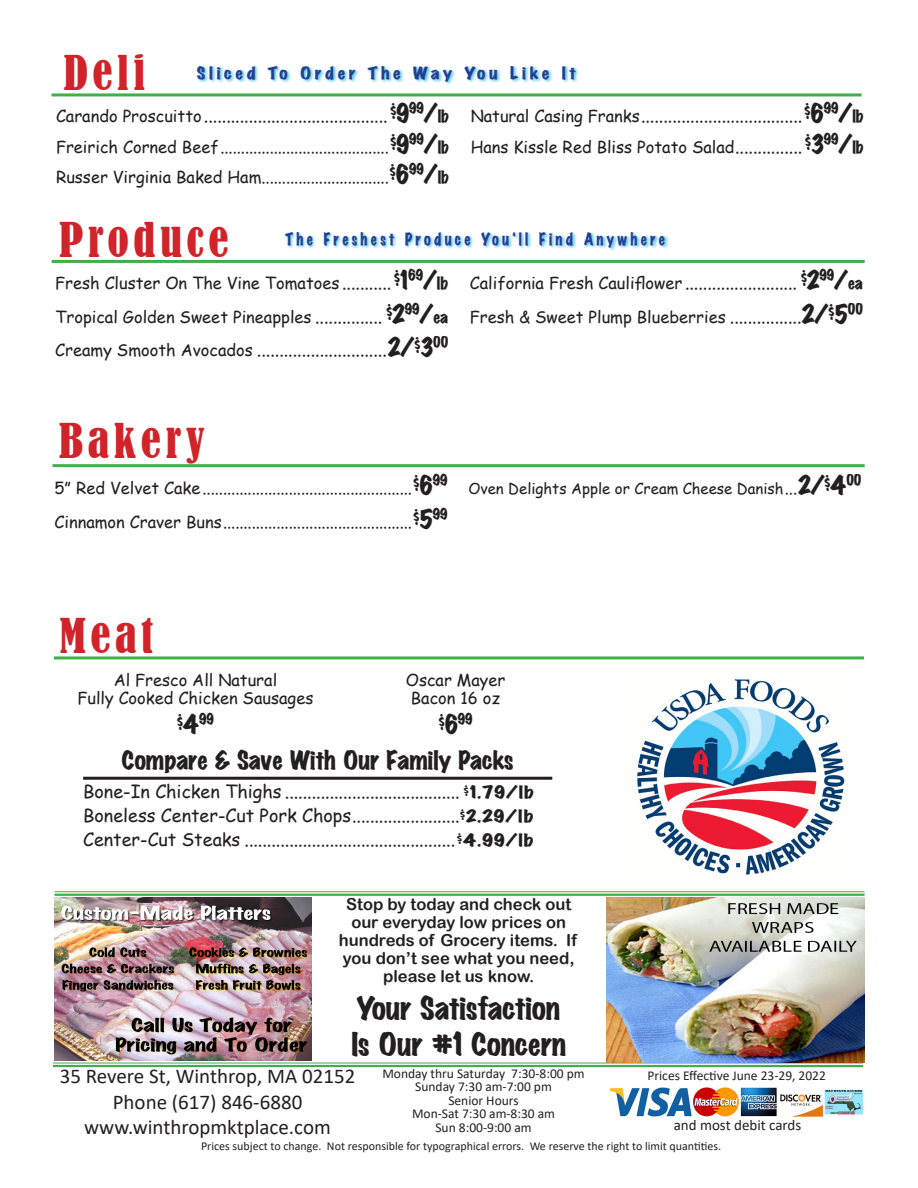
<style>
.page{position:relative;width:918px;height:1188px;background:#fff}
.page>*{position:absolute;margin:0;border:0;box-sizing:border-box;transform-origin:0 0}
.t1{font:condensed 45px "Bernard";letter-spacing:.1em;color:#d1232a}
.t2{font:800 33px/36px "Marking Pen";color:#231f20}
.t3{font:800 27px "Marking Pen";color:#231f20}
.t4{font:21px "Calibri";color:#231f20}
.t5{font:18px "Comic Sans MS";color:#231f20}
.t6{font:800 18px "Marking Pen";letter-spacing:.2em;color:#253f8e;scale:.9 1}
.t7{font:800 18px "Marking Pen";letter-spacing:.18em;color:#253f8e;scale:1.1 1}
.t8{font:16.5px "Comic Sans MS";color:#231f20}
.t9{font:16.5px/18px "Arial Rounded MT Bold";color:#231f20;text-align:center}
.t10{font:15px "Comic Sans MS";color:#231f20}
.t11{font:15px "Calibri";color:#231f20}
.t12{font:13.5px "Calibri";color:#231f20}
.t13{font:12px "Calibri";color:#231f20}
.s1{font-size:16.5px}
.s2{font-family:"Marking Pen";font-weight:800;font-size:27px}
.s3{font-family:"Marking Pen";font-weight:800}
.s4{font-family:"Marking Pen";font-weight:800;font-size:18px}
.s5{font-size:18px}
</style>
<div class="page">
<hr style="left:53px;top:1063px;width:810px;height:1px;background:#40ae49">
<hr style="left:53px;top:1065px;width:810px;height:2px;background:#40ae49">
<hr style="left:55px;top:891px;width:810px;height:1px;background:#40ae49">
<hr style="left:55px;top:894px;width:810px;height:2px;background:#40ae49">
<hr style="left:52px;top:464px;width:813px;height:3px;background:#40ae49">
<hr style="left:54px;top:656px;width:810px;height:3px;background:#40ae49">
<hr style="left:52px;top:93px;width:810px;height:3px;background:#40ae49">
<hr style="left:52px;top:260px;width:813px;height:3px;background:#40ae49">
<img style="left:610px;top:1088px;width:253px;height:28px">
<img style="left:606px;top:898px;width:259px;height:165px">
<img style="left:55px;top:898px;width:257px;height:163px">
<hr style="left:83px;top:777px;width:469px;height:3px;background:#231f20">
<div style="left:196px;top:65px;width:384px;height:21px;background:#00aeef;opacity:.71"></div>
<div style="left:284px;top:231px;width:385px;height:22px;background:#00aeef;opacity:.71"></div>
<img style="left:637px;top:679px;width:208px;height:196px">
<p class="t1" style="left:64px;top:47px;width:83px">Deli</p>
<p class="t7" style="left:197px;top:62px;width:346px">Sliced To Order The Way You Like It</p>
<p class="t5" style="left:56px;top:102px;width:395px"><span class="s1">Carando Proscuitto</span>......................................... <span class="s2">$9</span><sup>99</sup><span class="s2">/</span><span class="s3">lb</span></p>
<p class="t8" style="left:56px;top:134px;width:395px">Freirich Corned Beef.........................................<span class="s2">$9</span><sup>99</sup><span class="s2">/</span><span class="s4">lb</span></p>
<p class="t8" style="left:56px;top:165px;width:395px">Russer Virginia Baked Ham...............................<span class="s2">$6</span><sup>99</sup><span class="s2">/</span><span class="s4">lb</span></p>
<p class="t5" style="left:471px;top:102px;width:395px"><span class="s1">Natural Casing Franks</span>.................................... <span class="s2">$6</span><sup>99</sup><span class="s2">/</span><span class="s3">lb</span></p>
<p class="t8" style="left:471px;top:134px;width:395px">Hans Kissle Red Bliss Potato Salad<span class="s5">...............</span> <span class="s2">$3</span><sup>99</sup><span class="s2">/</span><span class="s4">lb</span></p>
<p class="t1" style="left:59px;top:214px;width:171px">Produce</p>
<p class="t6" style="left:286px;top:229px;width:423px">The Freshest Produce You'll Find Anywhere</p>
<p class="t8" style="left:55px;top:271px;width:395px">Fresh Cluster On The Vine Tomatoes <span class="s5">...........</span> <span class="s2">$1</span><sup>69</sup><span class="s2">/</span><span class="s4">lb</span></p>
<p class="t8" style="left:55px;top:304px;width:395px">Tropical Golden Sweet Pineapples <span class="s5">...............</span> <span class="s2">$2</span><sup>99</sup><span class="s2">/</span><span class="s4">ea</span></p>
<p class="t5" style="left:55px;top:336px;width:395px"><span class="s1">Creamy Smooth Avocados</span> .............................<span class="s2">2/$3</span><sup>00</sup></p>
<p class="t8" style="left:470px;top:271px;width:395px">California Fresh Cauliflower <span class="s5">.........................</span> <span class="s2">$2</span><sup>99</sup><span class="s2">/</span><span class="s4">ea</span></p>
<p class="t8" style="left:470px;top:304px;width:395px">Fresh &amp; Sweet Plump Blueberries <span class="s5">................</span><span class="s2">2/$5</span><sup>00</sup></p>
<p class="t1" style="left:59px;top:415px;width:147px">Bakery</p>
<p class="t8" style="left:55px;top:476px;width:395px">5” Red Velvet Cake...................................................<span class="s2">$6</span><sup>99</sup></p>
<p class="t8" style="left:55px;top:509px;width:395px">Cinnamon Craver Buns..............................................<span class="s2">$5</span><sup>99</sup></p>
<p class="t10" style="left:468px;top:478px;width:394px">Oven Delights Apple or Cream Cheese Danish<span class="s1">...</span><span class="s2">2/$4</span><sup>00</sup></p>
<p class="t1" style="left:60px;top:609px;width:95px">Meat</p>
<p class="t8" style="left:114px;top:668px;width:165px">Al Fresco All Natural</p>
<p class="t8" style="left:78px;top:686px;width:237px">Fully Cooked Chicken Sausages</p>
<p class="t8" style="left:406px;top:668px;width:101px">Oscar Mayer</p>
<p class="t8" style="left:411px;top:686px;width:91px">Bacon 16 oz</p>
<p class="t3" style="left:177px;top:709px;width:38px">$4<sup>99</sup></p>
<p class="t3" style="left:439px;top:709px;width:35px">$6<sup>99</sup></p>
<p class="t3" style="left:122px;top:744px;width:393px">Compare &amp; Save With Our Family Packs</p>
<p class="t5" style="left:83px;top:778px;width:452px">Bone-In Chicken Thighs ....................................... <span class="s3">$1.79/lb</span></p>
<p class="t5" style="left:83px;top:802px;width:452px">Boneless Center-Cut Pork Chops........................<span class="s3">$2.29/lb</span></p>
<p class="t5" style="left:83px;top:826px;width:452px">Center-Cut Steaks ...............................................<span class="s3">$4.99/lb</span></p>
<p class="t9" style="left:339px;top:895px;width:240px">Stop by today and check out our everyday low prices on hundreds of Grocery items. If you don’t see what you need, please let us know.</p>
<p class="t2" style="left:351px;top:990px;width:216px">Your Satisfaction<br>Is Our #1 Concern</p>
<p class="t12" style="left:382px;top:1064px;width:204px">Monday thru Saturday 7:30-8:00 pm</p>
<p class="t12" style="left:415px;top:1077px;width:138px">Sunday 7:30 am-7:00 pm</p>
<p class="t12" style="left:448px;top:1091px;width:72px">Senior Hours</p>
<p class="t12" style="left:412px;top:1104px;width:145px">Mon-Sat 7:30 am-8:30 am</p>
<p class="t12" style="left:435px;top:1118px;width:98px">Sun 8:00-9:00 am</p>
<p class="t4" style="left:60px;top:1062px;width:297px">35 Revere St, Winthrop, MA 02152</p>
<p class="t4" style="left:113px;top:1087px;width:191px">Phone (617) 846-6880</p>
<p class="t4" style="left:84px;top:1112px;width:248px">www.winthropmktplace.com</p>
<p class="t11" style="left:674px;top:1114px;width:129px">and most debit cards</p>
<p class="t12" style="left:648px;top:1066px;width:180px">Prices Effective June 23-29, 2022</p>
<p class="t13" style="left:201px;top:1137px;width:522px">Prices subject to change. Not responsible for typographical errors. We reserve the right to limit quantities.</p>
</div>
